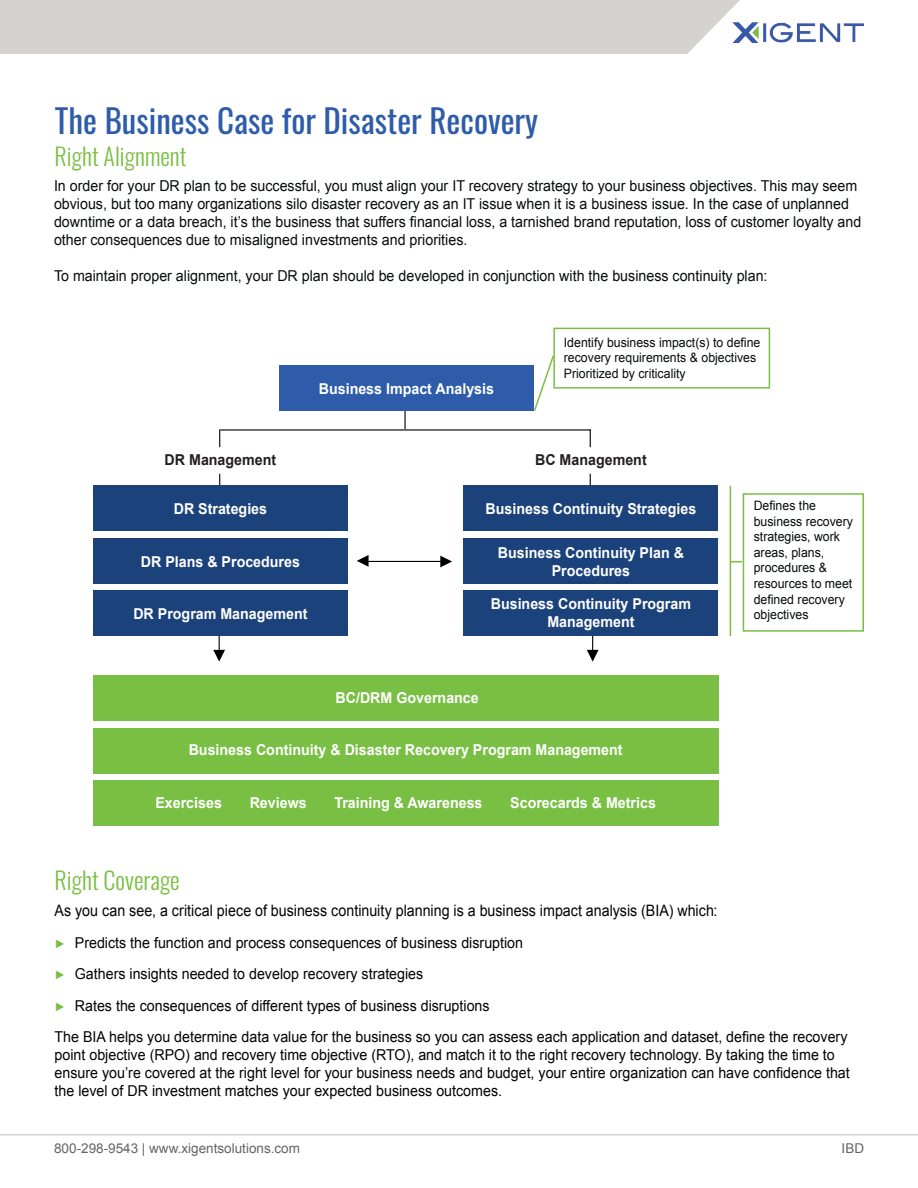
<style>
.page{position:relative;width:918px;height:1188px;background:#fff}
.page>*{position:absolute;margin:0;border:0;box-sizing:border-box;transform-origin:0 0}
.t1{font:33px "Oswald";color:#2e5caa}
.t2{font:300 24px "Oswald";color:#79bf43}
.t3{font:15.75px "Arial";color:#020304;scale:.9 1}
.t4{font:15px/18px "Arial";color:#020304;scale:.95 1}
.t5{font:15px/18px "Arial";color:#090c0c;scale:.95 1}
.t6{font:700 15px/18px "Arial";color:#fff;text-align:center;scale:.95 1}
.t7{font:700 15px "Arial";color:#231f20;scale:.95 1}
.t8{font:13.5px "Arial";color:#656465}
.t9{font:12.9px/15.6px "Arial";color:#090c0c;scale:.95 1}
.s1{font-size:12px;color:#78be43}
</style>
<div class="page">
<hr style="left:592px;top:617px;width:1px;height:37px;background:#000">
<svg style="left:587px;top:650px;width:12px;height:12px"></svg>
<hr style="left:219px;top:617px;width:1px;height:37px;background:#000">
<svg style="left:219px;top:474px;width:1px;height:12px"></svg>
<svg style="left:590px;top:474px;width:1px;height:12px"></svg>
<hr style="left:404px;top:403px;width:2px;height:26px;background:#000">
<div style="left:0;top:0;width:740px;height:54px;background:#d5d3d2"></div>
<img style="left:732px;top:22px;width:132px;height:21px">
<hr style="left:0;top:1134px;width:918px;height:2px;background:#d5d3d2">
<div style="left:279px;top:365px;width:255px;height:46px;background:#2e5caa"></div>
<div style="left:93px;top:486px;width:255px;height:45px;background:#1c427c"></div>
<div style="left:93px;top:538px;width:255px;height:46px;background:#1c427c"></div>
<div style="left:93px;top:591px;width:255px;height:45px;background:#1c427c"></div>
<div style="left:464px;top:486px;width:254px;height:45px;background:#1c427c"></div>
<div style="left:464px;top:538px;width:254px;height:46px;background:#1c427c"></div>
<div style="left:464px;top:591px;width:254px;height:45px;background:#1c427c"></div>
<hr style="left:220px;top:429px;width:371px;height:2px;background:#000">
<svg style="left:219px;top:429px;width:1px;height:18px"></svg>
<svg style="left:590px;top:429px;width:1px;height:18px"></svg>
<svg style="left:213px;top:650px;width:12px;height:12px"></svg>
<svg style="left:440px;top:556px;width:12px;height:11px"></svg>
<svg style="left:357px;top:555px;width:12px;height:12px"></svg>
<hr style="left:368px;top:561px;width:81px;height:1px;background:#000">
<div style="left:93px;top:675px;width:626px;height:46px;background:#79bf43"></div>
<div style="left:93px;top:728px;width:626px;height:45px;background:#79bf43"></div>
<div style="left:93px;top:780px;width:626px;height:46px;background:#79bf43"></div>
<div style="left:553px;top:328px;width:217px;height:61px;border:2px solid #79bf43"></div>
<svg style="left:534px;top:354px;width:21px;height:57px"></svg>
<div style="left:743px;top:493px;width:121px;height:139px;border:2px solid #79bf43"></div>
<hr style="left:730px;top:486px;width:1px;height:150px;background:#79bf43">
<p class="t1" style="left:55px;top:92px;width:485px">The Business Case for Disaster Recovery</p>
<p class="t2" style="left:55px;top:135px;width:133px">Right Alignment</p>
<p class="t5" style="left:54px;top:177px;width:851px">In order for your DR plan to be successful, you must align your IT recovery strategy to your business objectives. This may seem obvious, but too many organizations silo disaster recovery as an IT issue when it is a business issue. In the case of unplanned downtime or a data breach, it’s the business that suffers financial loss, a tarnished brand reputation, loss of customer loyalty and other consequences due to misaligned investments and priorities.</p>
<p class="t5" style="left:54px;top:267px;width:753px">To maintain proper alignment, your DR plan should be developed in conjunction with the business continuity plan:</p>
<p class="t6" style="left:319px;top:380px;width:186px">Business Impact Analysis</p>
<p class="t9" style="left:564px;top:335px;width:208px">Identify business impact(s) to define</p>
<p class="t9" style="left:564px;top:350px;width:204px">recovery requirements &amp; objectives</p>
<p class="t9" style="left:564px;top:366px;width:130px">Prioritized by criticality</p>
<p class="t7" style="left:165px;top:450px;width:119px">DR Management</p>
<p class="t6" style="left:174px;top:501px;width:100px">DR Strategies</p>
<p class="t6" style="left:141px;top:553px;width:169px">DR Plans &amp; Procedures</p>
<p class="t6" style="left:133px;top:606px;width:185px">DR Program Management</p>
<p class="t7" style="left:535px;top:450px;width:119px">BC Management</p>
<p class="t6" style="left:486px;top:501px;width:223px">Business Continui y Strategies</p>
<p class="t6" style="left:504px;top:501px;width:186px">Business Impact Analysis</p>
<p class="t6" style="left:498px;top:544px;width:197px">Business Continuity Plan &amp;<br>Procedures</p>
<p class="t6" style="left:491px;top:595px;width:212px">Business Continuity Program<br>Management</p>
<p class="t9" style="left:754px;top:498px;width:106px">Defines the business recovery strategies, work areas, plans, procedures &amp; resources to meet defined recovery objectives</p>
<p class="t6" style="left:335px;top:689px;width:152px">BC/DRM Governance</p>
<p class="t6" style="left:189px;top:741px;width:458px">Business Continuity &amp; Disaster Recovery Program Management</p>
<p class="t6" style="left:155px;top:794px;width:72px">Exercises</p>
<p class="t6" style="left:250px;top:794px;width:62px">Reviews</p>
<p class="t6" style="left:334px;top:794px;width:157px">Training &amp; Awareness</p>
<p class="t6" style="left:510px;top:794px;width:155px">Scorecards &amp; Metrics</p>
<p class="t2" style="left:55px;top:859px;width:127px">Right Coverage</p>
<p class="t3" style="left:55px;top:900px;width:738px">As you can see, a critical piece of business continuity planning is a business impact analysis (BIA) which:</p>
<p class="t4" style="left:55px;top:934px;width:495px"><span class="s1">►</span> Predicts the function and process consequences of business disruption</p>
<p class="t4" style="left:55px;top:965px;width:390px"><span class="s1">►</span> Gathers insights needed to develop recovery strategies</p>
<p class="t4" style="left:55px;top:997px;width:459px"><span class="s1">►</span> Rates the consequences of different types of business disruptions</p>
<p class="t4" style="left:55px;top:1028px;width:839px">The BIA helps you determine data value for the business so you can assess each application and dataset, define the recovery point objective (RPO) and recovery time objective (RTO), and match it to the right recovery technology. By taking the time to ensure you’re covered at the right level for your business needs and budget, your entire organization can have confidence that the level of DR investment matches your expected business outcomes.</p>
<p class="t8" style="left:54px;top:1140px;width:247px">800-298-9543 | www.xigentsolutions.com</p>
<p class="t8" style="left:842px;top:1140px;width:24px">IBD</p>
</div>
